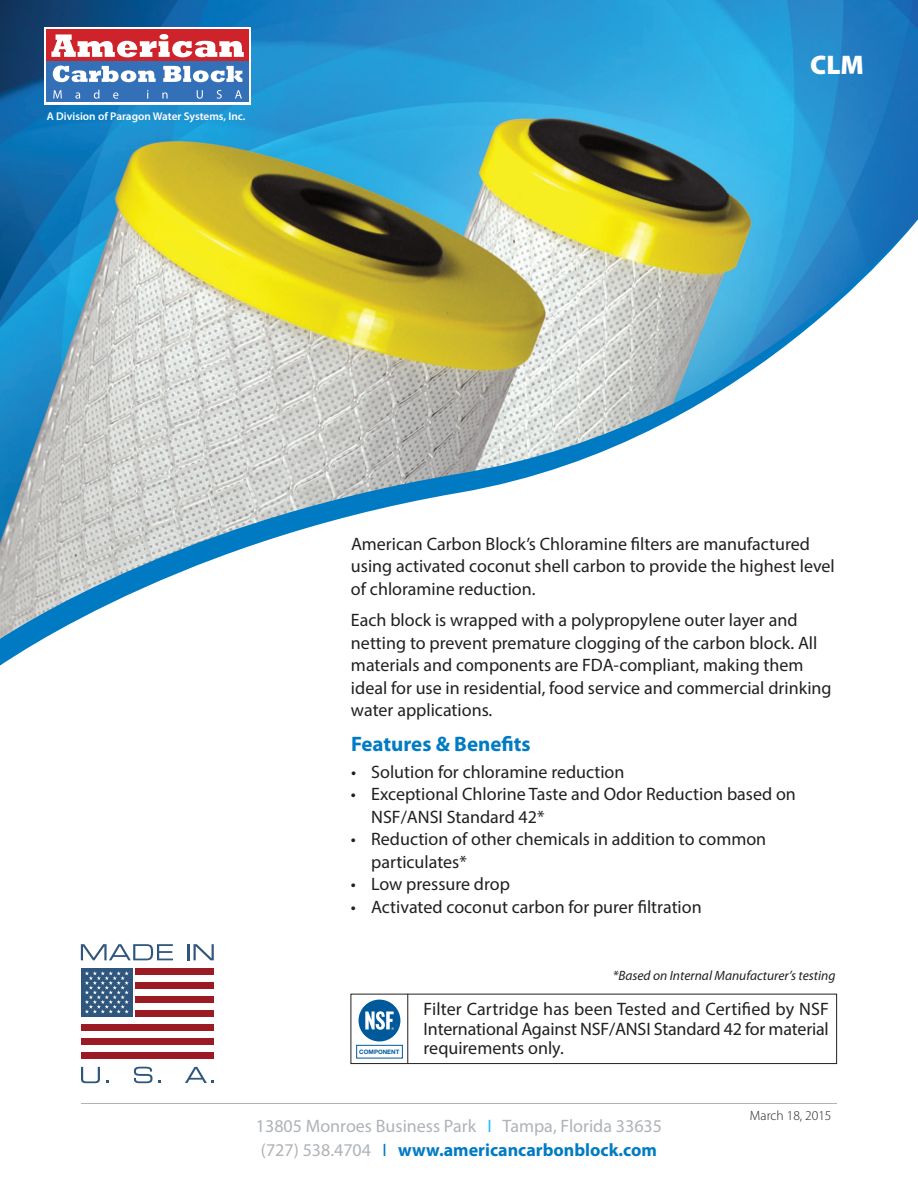
<style>
.page{position:relative;width:918px;height:1188px;background:#fff}
.page>*{position:absolute;margin:0;border:0;box-sizing:border-box;transform-origin:0 0}
.t1{font:900 27px "Myriad Pro";color:#fff}
.t2{font:700 21px "Myriad Pro";color:#007bc3}
.t3{font:18px/22.5px "Myriad Pro";color:#231f20}
.t4{font:18px/24px "Myriad Pro";color:#aeb3b8}
.t5{font:italic 13.5px "Myriad Pro";color:#231f20}
.t6{font:300 13.5px "Myriad Pro";color:#231f20}
.t7{font:600 11.25px "Myriad Pro";color:#fff}
.t8{font:700 6px "Helvetica Neue";color:#00599b}
.s1{color:#25bdef}
.s2{color:#007bc3}
.s3{font-weight:700;color:#007bc3}
</style>
<div class="page">
<img style="left:0;top:0;width:918px;height:202px">
<svg style="left:0;top:202px;width:918px;height:464px"></svg>
<div style="left:44px;top:27px;width:207px;height:77px;background:#fff"></div>
<div style="left:47px;top:29px;width:202px;height:73px;background:#ce232a"></div>
<svg style="left:51px;top:34px;width:193px;height:23px"></svg>
<div style="left:47px;top:62px;width:202px;height:40px;background:#3370b8"></div>
<svg style="left:53px;top:90px;width:9px;height:9px"></svg>
<svg style="left:75px;top:92px;width:5px;height:7px"></svg>
<svg style="left:94px;top:90px;width:5px;height:9px"></svg>
<svg style="left:113px;top:92px;width:5px;height:7px"></svg>
<svg style="left:162px;top:92px;width:6px;height:7px"></svg>
<svg style="left:197px;top:90px;width:6px;height:9px"></svg>
<svg style="left:217px;top:90px;width:5px;height:9px"></svg>
<svg style="left:235px;top:90px;width:7px;height:9px"></svg>
<svg style="left:53px;top:66px;width:103px;height:16px"></svg>
<svg style="left:163px;top:66px;width:79px;height:16px"></svg>
<div style="left:81px;top:968px;width:51px;height:49px;background:#2f567d"></div>
<div style="left:135px;top:968px;width:79px;height:7px;background:#9a1b23"></div>
<div style="left:135px;top:982px;width:79px;height:7px;background:#9a1b23"></div>
<div style="left:135px;top:996px;width:79px;height:7px;background:#9a1b23"></div>
<div style="left:135px;top:1010px;width:79px;height:7px;background:#9a1b23"></div>
<div style="left:81px;top:1024px;width:133px;height:7px;background:#9a1b23"></div>
<div style="left:81px;top:1038px;width:133px;height:7px;background:#9a1b23"></div>
<div style="left:81px;top:1052px;width:133px;height:7px;background:#9a1b23"></div>
<svg style="left:85px;top:971px;width:44px;height:42px"></svg>
<svg style="left:81px;top:944px;width:92px;height:16px"></svg>
<svg style="left:187px;top:944px;width:27px;height:16px"></svg>
<svg style="left:81px;top:1067px;width:19px;height:16px"></svg>
<svg style="left:134px;top:1067px;width:18px;height:16px"></svg>
<svg style="left:185px;top:1067px;width:29px;height:16px"></svg>
<hr style="left:81px;top:1103px;width:756px;height:1px;background:#aeb3b8">
<div style="left:351px;top:994px;width:486px;height:70px;border:1px solid #231f20"></div>
<div style="left:352px;top:998px;width:54px;height:63px;background:#fff"></div>
<div style="left:359px;top:1000px;width:41px;height:41px;background:#00599b;border-radius:50%"></div>
<svg style="left:365px;top:1011px;width:29px;height:19px"></svg>
<div style="left:356px;top:1045px;width:47px;height:13px;border:1px solid #00599b"></div>
<hr style="left:407px;top:994px;width:1px;height:69px;background:#231f20">
<p class="t7" style="left:47px;top:112px;width:200px">A Division of Paragon Water Systems, Inc.</p>
<h1 class="t1" style="left:810px;top:55px;width:55px">CLM</h1>
<p class="t3" style="left:351px;top:534px;width:485px">American Carbon Block’s Chloramine filters are manufactured using activated coconut shell carbon to provide the highest level of chloramine reduction.</p>
<p class="t3" style="left:351px;top:611px;width:482px">Each block is wrapped with a polypropylene outer layer and netting to prevent premature clogging of the carbon block. All materials and components are FDA-compliant, making them ideal for use in residential, food service and commercial drinking water applications.</p>
<p class="t2" style="left:351px;top:736px;width:181px">Features &amp; Benefits</p>
<p class="t3" style="left:351px;top:762px;width:275px">• Solution for chloramine reduction</p>
<p class="t3" style="left:371px;top:785px;width:426px;text-indent:-20px">• Exceptional Chlorine Taste and Odor Reduction based on<br>NSF/ANSI Standard 42*</p>
<p class="t3" style="left:371px;top:830px;width:397px;text-indent:-20px">• Reduction of other chemicals in addition to common particulates*</p>
<p class="t3" style="left:351px;top:875px;width:160px">• Low pressure drop</p>
<p class="t3" style="left:351px;top:897px;width:352px">• Activated coconut carbon for purer filtration</p>
<p class="t5" style="left:613px;top:971px;width:224px">*Based on Internal Manufacturer’s testing</p>
<p class="t3" style="left:424px;top:1001px;width:407px;line-height:19.5px">Filter Cartridge has been Tested and Certified by NSF<br>International Against NSF/ANSI Standard 42 for material</p>
<p class="t8" style="left:359px;top:1050px;width:42px">COMPONENT</p>
<p class="t3" style="left:424px;top:1039px;width:142px">requirements only.</p>
<p class="t4" style="left:256px;top:1116px;width:408px">13805 Monroes Business Park <span class="s1">I</span> Tampa, Florida 33635 (727) 538.4704 <span class="s2">I</span> <span class="s3">www.americancarbonblock.com</span></p>
<p class="t6" style="left:750px;top:1110px;width:83px">March 18, 2015</p>
</div>
